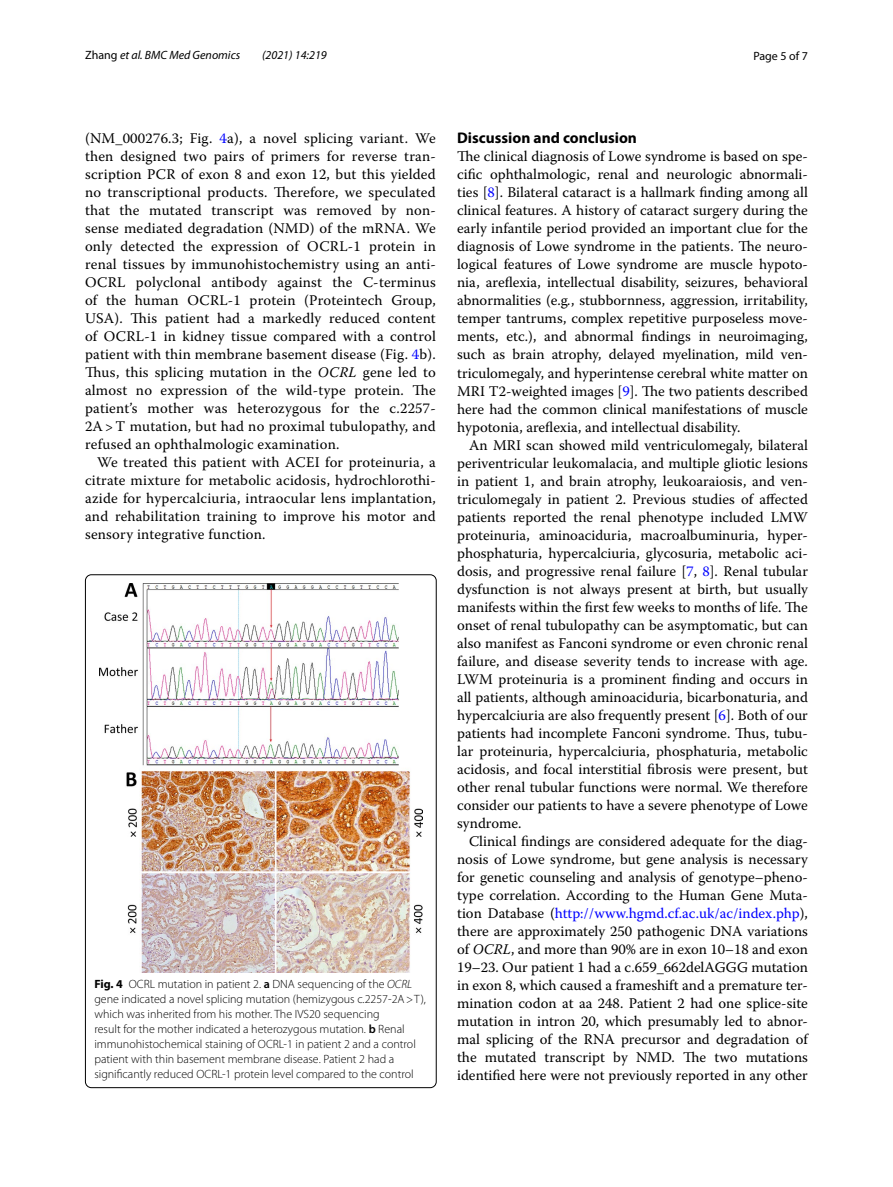
<style>
.page{position:relative;width:893px;height:1187px;background:#fff}
.page>*{position:absolute;margin:0;border:0;box-sizing:border-box;transform-origin:0 0}
.t1{font:700 15.45px "Myriad Pro";color:#000}
.t2{font:14.7px/18px "Warnock Pro";letter-spacing:.005em;color:#000;text-align:justify}
.t3{font:300 12px/15px "Myriad Pro";color:#000}
.t4{font:italic 12px "Myriad Pro";color:#000}
.t5{font:12px "Myriad Pro";color:#000}
.s1{font-style:normal}
.s2{color:#00f}
.s3{font-style:italic}
.s4{font-weight:700}
.s5{font-weight:600}
</style>
<div class="page">
<img style="left:99px;top:583px;width:323px;height:389px">
<p class="t4" style="left:85px;top:48px;width:157px"><span class="s1">Zhang</span> et al. BMC Med Genomics</p>
<p class="t4" style="left:262px;top:48px;width:66px">(2021) 14:219</p>
<p class="t5" style="left:753px;top:48px;width:56px">Page 5 of 7</p>
<p class="t2" style="left:85px;top:128px;width:352px">(NM_000276.3; Fig. <span class="s2">4</span>a), a novel splicing variant. We then designed two pairs of primers for reverse tran&shy;scription PCR of exon 8 and exon 12, but this yielded no transcriptional products. Therefore, we speculated that the mutated transcript was removed by non&shy;sense mediated degradation (NMD) of the mRNA. We only detected the expression of OCRL-1 protein in renal tissues by immunohistochemistry using an anti-OCRL polyclonal antibody against the C-terminus of the human OCRL-1 protein (Proteintech Group, USA). This patient had a markedly reduced content of OCRL-1 in kidney tissue compared with a control patient with thin membrane basement disease (Fig. <span class="s2">4</span>b).<br>Thus, this splicing mutation in the <span class="s3">OCRL</span> gene led to almost no expression of the wild-type protein. The patient’s mother was heterozygous for the c.2257- 2A &gt;T mutation, but had no proximal tubulopathy, and refused an ophthalmologic examination.</p>
<p class="t2" style="left:85px;top:452px;width:352px;text-indent:12px">We treated this patient with ACEI for proteinuria, a citrate mixture for metabolic acidosis, hydrochlorothi&shy;azide for hypercalciuria, intraocular lens implantation, and rehabilitation training to improve his motor and sensory integrative function.</p>
<p class="t3" style="left:94px;top:976px;width:333px"><span class="s4">Fig. 4</span> OCRL mutation in patient 2. <span class="s5">a</span> DNA sequencing of the <span class="s3">OCRL </span>gene indicated a novel splicing mutation (hemizygous c.2257-2A&gt;T), which was inherited from his mother. The IVS20 sequencing<br>result for the mother indicated a heterozygous mutation. <span class="s5">b</span> Renal immunohistochemical staining of OCRL-1 in patient 2 and a control patient with thin basement membrane disease. Patient 2 had a significantly reduced OCRL-1 protein level compared to the control</p>
<p class="t1" style="left:457px;top:128px;width:181px">Discussion and conclusion</p>
<p class="t2" style="left:457px;top:147px;width:352px">The clinical diagnosis of Lowe syndrome is based on spe&shy;cific ophthalmologic, renal and neurologic abnormali&shy;ties [<span class="s2">8</span>]. Bilateral cataract is a hallmark finding among all clinical features. A history of cataract surgery during the early infantile period provided an important clue for the diagnosis of Lowe syndrome in the patients. The neuro&shy;logical features of Lowe syndrome are muscle hypoto&shy;nia, areflexia, intellectual disability, seizures, behavioral abnormalities (e.g<span class="s3">.</span>, stubbornness, aggression, irritability, temper tantrums, complex repetitive purposeless move&shy;ments, etc.), and abnormal findings in neuroimaging, such as brain atrophy, delayed myelination, mild ven&shy;triculomegaly, and hyperintense cerebral white matter on MRI T2-weighted images [<span class="s2">9</span>]. The two patients described here had the common clinical manifestations of muscle hypotonia, areflexia, and intellectual disability.</p>
<p class="t2" style="left:457px;top:435px;width:352px;text-indent:12px">An MRI scan showed mild ventriculomegaly, bilateral periventricular leukomalacia, and multiple gliotic lesions in patient 1, and brain atrophy, leukoaraiosis, and ven&shy;triculomegaly in patient 2. Previous studies of affected patients reported the renal phenotype included LMW proteinuria, aminoaciduria, macroalbuminuria, hyper&shy;phosphaturia, hypercalciuria, glycosuria, metabolic aci&shy;dosis, and progressive renal failure [<span class="s2">7</span>, <span class="s2">8</span>]. Renal tubular dysfunction is not always present at birth, but usually manifests within the first few weeks to months of life. The onset of renal tubulopathy can be asymptomatic, but can also manifest as Fanconi syndrome or even chronic renal failure, and disease severity tends to increase with age.<br>LWM proteinuria is a prominent finding and occurs in all patients, although aminoaciduria, bicarbonaturia, and hypercalciuria are also frequently present [<span class="s2">6</span>]. Both of our patients had incomplete Fanconi syndrome. Thus, tubu&shy;lar proteinuria, hypercalciuria, phosphaturia, metabolic acidosis, and focal interstitial fibrosis were present, but other renal tubular functions were normal. We therefore consider our patients to have a severe phenotype of Lowe syndrome.</p>
<p class="t2" style="left:457px;top:831px;width:352px;text-indent:12px">Clinical findings are considered adequate for the diag&shy;nosis of Lowe syndrome, but gene analysis is necessary for genetic counseling and analysis of genotype–pheno&shy;type correlation. According to the Human Gene Muta&shy;tion Database (<span class="s2">http://www.hgmd.cf.ac.uk/ac/index.php</span>), there are approximately 250 pathogenic DNA variations of <span class="s3">OCRL</span>, and more than 90% are in exon 10–18 and exon 19–23. Our patient 1 had a c.659_662delAGGG mutation in exon 8, which caused a frameshift and a premature ter&shy;mination codon at aa 248. Patient 2 had one splice-site mutation in intron 20, which presumably led to abnor&shy;mal splicing of the RNA precursor and degradation of the mutated transcript by NMD. The two mutations identified here were not previously reported in any other</p>
</div>
